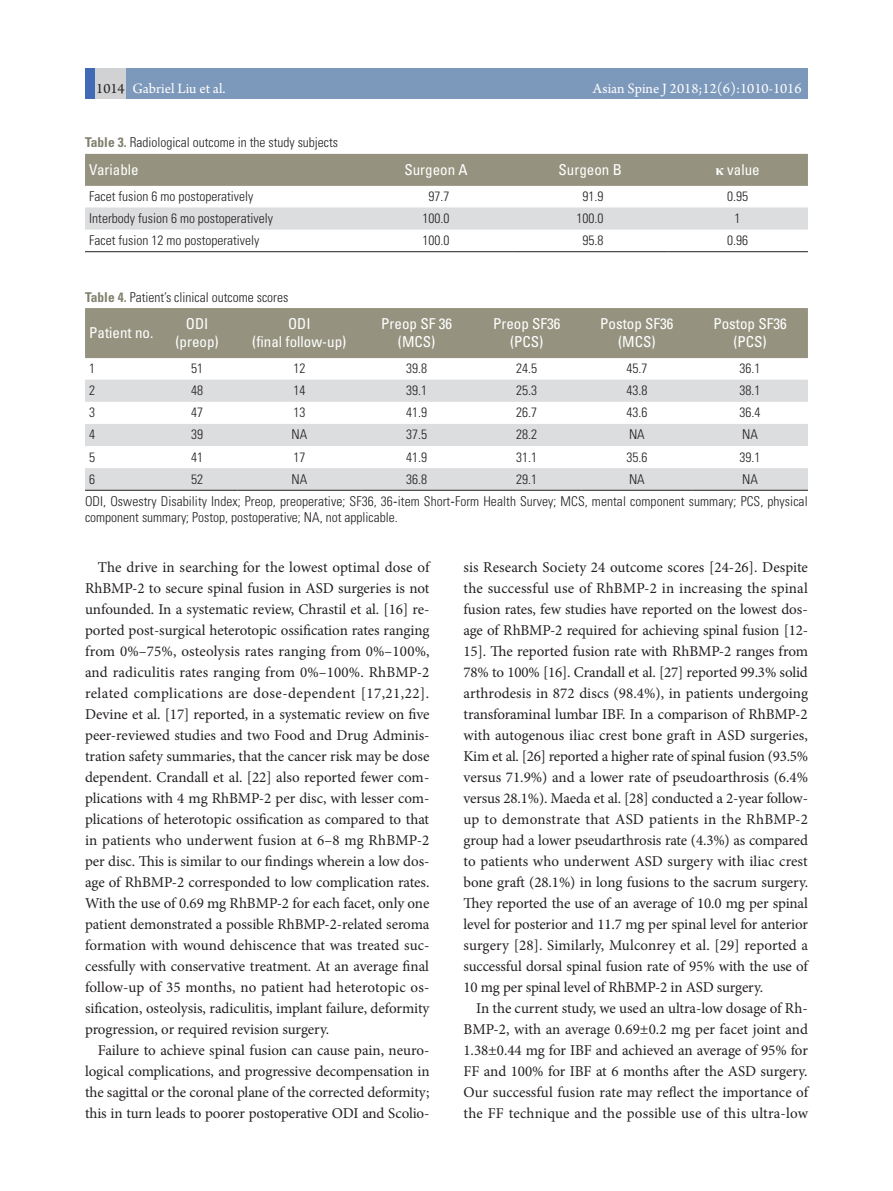
<style>
.page{position:relative;width:893px;height:1191px;background:#fff}
.page>*{position:absolute;margin:0;border:0;box-sizing:border-box;transform-origin:0 0}
.본문_내용{font:15px/21px "Minion Pro";letter-spacing:-.01em;color:#231f20;text-align:justify}
.표_머리행{font:condensed 15px "Univers LT Std";color:#fff}
.t1{font:15px "Arno Pro";color:#fff}
.표_그림설명{font:300 condensed 13.5px/16.2px "Univers LT Std";color:#231f20}
.표_본문{font:300 condensed 13.5px "Univers LT Std";color:#231f20}
.표_왼쪽행{font:300 condensed 13.5px "Univers LT Std";color:#231f20}
.s1{color:#231f20}
.s2{font-weight:700;color:#82806e}
.s3{font-family:"Times New Roman";font-weight:700;font-stretch:normal}
.s4{font-weight:400}
</style>
<div class="page">
<div style="left:85px;top:68px;width:58px;height:31px;background:#d1d2d4"></div>
<div style="left:126px;top:68px;width:682px;height:31px;background:#7c98bb"></div>
<div style="left:85px;top:68px;width:10px;height:31px;background:#406ab4"></div>
<div style="left:85px;top:154px;width:723px;height:32px;background:#95937f"></div>
<svg style="left:85px;top:207px;width:723px;height:23px;background:#dddee0"></svg>
<hr style="left:85px;top:251px;width:274px;height:1px;background:#231f20">
<hr style="left:359px;top:251px;width:154px;height:1px;background:#231f20">
<hr style="left:513px;top:251px;width:154px;height:1px;background:#231f20">
<hr style="left:667px;top:251px;width:141px;height:1px;background:#231f20">
<div style="left:85px;top:308px;width:723px;height:50px;background:#95937f"></div>
<svg style="left:85px;top:380px;width:723px;height:110px;fill:#dcdddf"></svg>
<hr style="left:85px;top:490px;width:72px;height:1px;background:#231f20">
<hr style="left:157px;top:490px;width:80px;height:1px;background:#231f20">
<hr style="left:237px;top:490px;width:124px;height:1px;background:#231f20">
<hr style="left:361px;top:490px;width:111px;height:1px;background:#231f20">
<hr style="left:472px;top:490px;width:109px;height:1px;background:#231f20">
<hr style="left:581px;top:490px;width:111px;height:1px;background:#231f20">
<hr style="left:692px;top:490px;width:116px;height:1px;background:#231f20">
<p class="t1" style="left:96px;top:80px;width:131px"><span class="s1">1014</span> Gabriel Liu et al.</p>
<p class="t1" style="left:593px;top:80px;width:210px">Asian Spine J 2018;12(6):1010-1016</p>
<p class="표_그림설명" style="left:85px;top:134px;width:255px"><span class="s2">Table 3.</span> Radiological outcome in the study subjects</p>
<p class="표_머리행" style="left:89px;top:160px;width:51px">Variable</p>
<p class="표_머리행" style="left:404px;top:160px;width:65px">Surgeon A</p>
<p class="표_머리행" style="left:558px;top:160px;width:65px">Surgeon B</p>
<p class="표_머리행" style="left:715px;top:160px;width:46px"><span class="s3">κ</span> value</p>
<p class="표_왼쪽행" style="left:89px;top:188px;width:166px">Facet fusion 6 mo postoperatively</p>
<p class="표_본문" style="left:428px;top:188px;width:22px">97.7</p>
<p class="표_본문" style="left:582px;top:188px;width:22px">91.9</p>
<p class="표_본문" style="left:727px;top:188px;width:22px">0.95</p>
<p class="표_왼쪽행" style="left:89px;top:210px;width:185px">Interbody fusion 6 mo postoperatively</p>
<p class="표_본문" style="left:422px;top:210px;width:28px">100.0</p>
<p class="표_본문" style="left:576px;top:210px;width:28px">100.0</p>
<p class="표_본문" style="left:735px;top:210px;width:7px">1</p>
<p class="표_왼쪽행" style="left:89px;top:232px;width:172px">Facet fusion 12 mo postoperatively</p>
<p class="표_본문" style="left:422px;top:232px;width:28px">100.0</p>
<p class="표_본문" style="left:582px;top:232px;width:22px">95.8</p>
<p class="표_본문" style="left:727px;top:232px;width:22px">0.96</p>
<p class="표_그림설명" style="left:85px;top:289px;width:205px"><span class="s2">Table 4.</span> Patient’s clinical outcome scores</p>
<p class="표_머리행" style="left:89px;top:323px;width:66px">Patient no.</p>
<p class="표_머리행" style="left:186px;top:314px;width:24px">ODI</p>
<p class="표_머리행" style="left:175px;top:332px;width:45px">(preop)</p>
<p class="표_머리행" style="left:288px;top:314px;width:24px">ODI</p>
<p class="표_머리행" style="left:252px;top:332px;width:96px">(final follow-up)</p>
<p class="표_머리행" style="left:381px;top:314px;width:72px">Preop SF 36</p>
<p class="표_머리행" style="left:398px;top:332px;width:39px">(MCS)</p>
<p class="표_머리행" style="left:493px;top:314px;width:69px">Preop SF36</p>
<p class="표_머리행" style="left:510px;top:332px;width:35px">(PCS)</p>
<p class="표_머리행" style="left:600px;top:314px;width:75px">Postop SF36</p>
<p class="표_머리행" style="left:618px;top:332px;width:39px">(MCS)</p>
<p class="표_머리행" style="left:713px;top:314px;width:75px">Postop SF36</p>
<p class="표_머리행" style="left:733px;top:332px;width:35px">(PCS)</p>
<p class="표_왼쪽행" style="left:89px;top:360px;width:7px">1</p>
<p class="표_본문" style="left:191px;top:360px;width:13px">51</p>
<p class="표_본문" style="left:293px;top:360px;width:13px">12</p>
<p class="표_본문" style="left:406px;top:360px;width:22px">39.8</p>
<p class="표_본문" style="left:516px;top:360px;width:22px">24.5</p>
<p class="표_본문" style="left:626px;top:360px;width:22px">45.7</p>
<p class="표_본문" style="left:740px;top:360px;width:22px">36.1</p>
<p class="표_왼쪽행" style="left:89px;top:382px;width:7px">2</p>
<p class="표_본문" style="left:191px;top:382px;width:13px">48</p>
<p class="표_본문" style="left:293px;top:382px;width:13px">14</p>
<p class="표_본문" style="left:406px;top:382px;width:22px">39.1</p>
<p class="표_본문" style="left:516px;top:382px;width:22px">25.3</p>
<p class="표_본문" style="left:626px;top:382px;width:22px">43.8</p>
<p class="표_본문" style="left:740px;top:382px;width:22px">38.1</p>
<p class="표_왼쪽행" style="left:89px;top:404px;width:7px">3</p>
<p class="표_본문" style="left:191px;top:404px;width:13px">47</p>
<p class="표_본문" style="left:293px;top:404px;width:13px">13</p>
<p class="표_본문" style="left:406px;top:404px;width:22px">41.9</p>
<p class="표_본문" style="left:516px;top:404px;width:22px">26.7</p>
<p class="표_본문" style="left:626px;top:404px;width:22px">43.6</p>
<p class="표_본문" style="left:740px;top:404px;width:22px">36.4</p>
<p class="표_왼쪽행" style="left:89px;top:426px;width:7px">4</p>
<p class="표_본문" style="left:191px;top:426px;width:13px">39</p>
<p class="표_본문" style="left:291px;top:426px;width:17px">NA</p>
<p class="표_본문" style="left:406px;top:426px;width:22px">37.5</p>
<p class="표_본문" style="left:516px;top:426px;width:22px">28.2</p>
<p class="표_본문" style="left:629px;top:426px;width:17px">NA</p>
<p class="표_본문" style="left:742px;top:426px;width:17px">NA</p>
<p class="표_왼쪽행" style="left:89px;top:449px;width:7px">5</p>
<p class="표_본문" style="left:191px;top:449px;width:13px">41</p>
<p class="표_본문" style="left:293px;top:449px;width:13px">17</p>
<p class="표_본문" style="left:406px;top:449px;width:22px">41.9</p>
<p class="표_본문" style="left:516px;top:449px;width:22px">31.1</p>
<p class="표_본문" style="left:626px;top:449px;width:22px">35.6</p>
<p class="표_본문" style="left:740px;top:449px;width:22px">39.1</p>
<p class="표_왼쪽행" style="left:89px;top:471px;width:7px">6</p>
<p class="표_본문" style="left:191px;top:471px;width:13px">52</p>
<p class="표_본문" style="left:291px;top:471px;width:17px">NA</p>
<p class="표_본문" style="left:406px;top:471px;width:22px">36.8</p>
<p class="표_본문" style="left:516px;top:471px;width:22px">29.1</p>
<p class="표_본문" style="left:629px;top:471px;width:17px">NA</p>
<p class="표_본문" style="left:742px;top:471px;width:17px">NA</p>
<p class="표_그림설명" style="left:85px;top:493px;width:724px">ODI, Oswestry Disability Index; Preop, preoperative; SF36, 36<span class="s4">-</span>item Short<span class="s4">-</span>Form Health Survey; MCS, mental component summary; PCS, physical component summary; Postop, postoperative; NA, not applicable.</p>
<p class="본문_내용" style="left:85px;top:556px;width:346px;text-indent:13px">The drive in searching for the lowest optimal dose of RhBMP-2 to secure spinal fusion in ASD surgeries is not unfounded. In a systematic review, Chrastil et al. [16] re&shy;ported post-surgical heterotopic ossification rates ranging from 0%–75%, osteolysis rates ranging from 0%–100%, and radiculitis rates ranging from 0%–100%. RhBMP-2 related complications are dose-dependent [17,21,22].<br>Devine et al. [17] reported, in a systematic review on five peer-reviewed studies and two Food and Drug Adminis&shy;tration safety summaries, that the cancer risk may be dose dependent. Crandall et al. [22] also reported fewer com&shy;plications with 4 mg RhBMP-2 per disc, with lesser com&shy;plications of heterotopic ossification as compared to that in patients who underwent fusion at 6–8 mg RhBMP-2 per disc. This is similar to our findings wherein a low dos&shy;age of RhBMP-2 corresponded to low complication rates.<br>With the use of 0.69 mg RhBMP-2 for each facet, only one patient demonstrated a possible RhBMP-2-related seroma formation with wound dehiscence that was treated suc&shy;cessfully with conservative treatment. At an average final follow-up of 35 months, no patient had heterotopic os&shy;sification, osteolysis, radiculitis, implant failure, deformity progression, or required revision surgery.</p>
<p class="본문_내용" style="left:85px;top:1039px;width:346px;text-indent:13px">Failure to achieve spinal fusion can cause pain, neuro&shy;logical complications, and progressive decompensation in the sagittal or the coronal plane of the corrected deformity; this in turn leads to poorer postoperative ODI and Scolio-</p>
<p class="본문_내용" style="left:463px;top:556px;width:346px">sis Research Society 24 outcome scores [24-26]. Despite the successful use of RhBMP-2 in increasing the spinal fusion rates, few studies have reported on the lowest dos&shy;age of RhBMP-2 required for achieving spinal fusion [12- 15]. The reported fusion rate with RhBMP-2 ranges from 78% to 100% [16]. Crandall et al. [27] reported 99.3% solid arthrodesis in 872 discs (98.4%), in patients undergoing transforaminal lumbar IBF. In a comparison of RhBMP-2 with autogenous iliac crest bone graft in ASD surgeries, Kim et al. [26] reported a higher rate of spinal fusion (93.5% versus 71.9%) and a lower rate of pseudoarthrosis (6.4% versus 28.1%). Maeda et al. [28] conducted a 2-year follow&shy;up to demonstrate that ASD patients in the RhBMP-2 group had a lower pseudarthrosis rate (4.3%) as compared to patients who underwent ASD surgery with iliac crest bone graft (28.1%) in long fusions to the sacrum surgery.<br>They reported the use of an average of 10.0 mg per spinal level for posterior and 11.7 mg per spinal level for anterior surgery [28]. Similarly, Mulconrey et al. [29] reported a successful dorsal spinal fusion rate of 95% with the use of 10 mg per spinal level of RhBMP-2 in ASD surgery.</p>
<p class="본문_내용" style="left:463px;top:997px;width:346px;text-indent:13px">In the current study, we used an ultra-low dosage of Rh-BMP-2, with an average 0.69±0.2 mg per facet joint and 1.38±0.44 mg for IBF and achieved an average of 95% for FF and 100% for IBF at 6 months after the ASD surgery.<br>Our successful fusion rate may reflect the importance of the FF technique and the possible use of this ultra-low</p>
</div>
